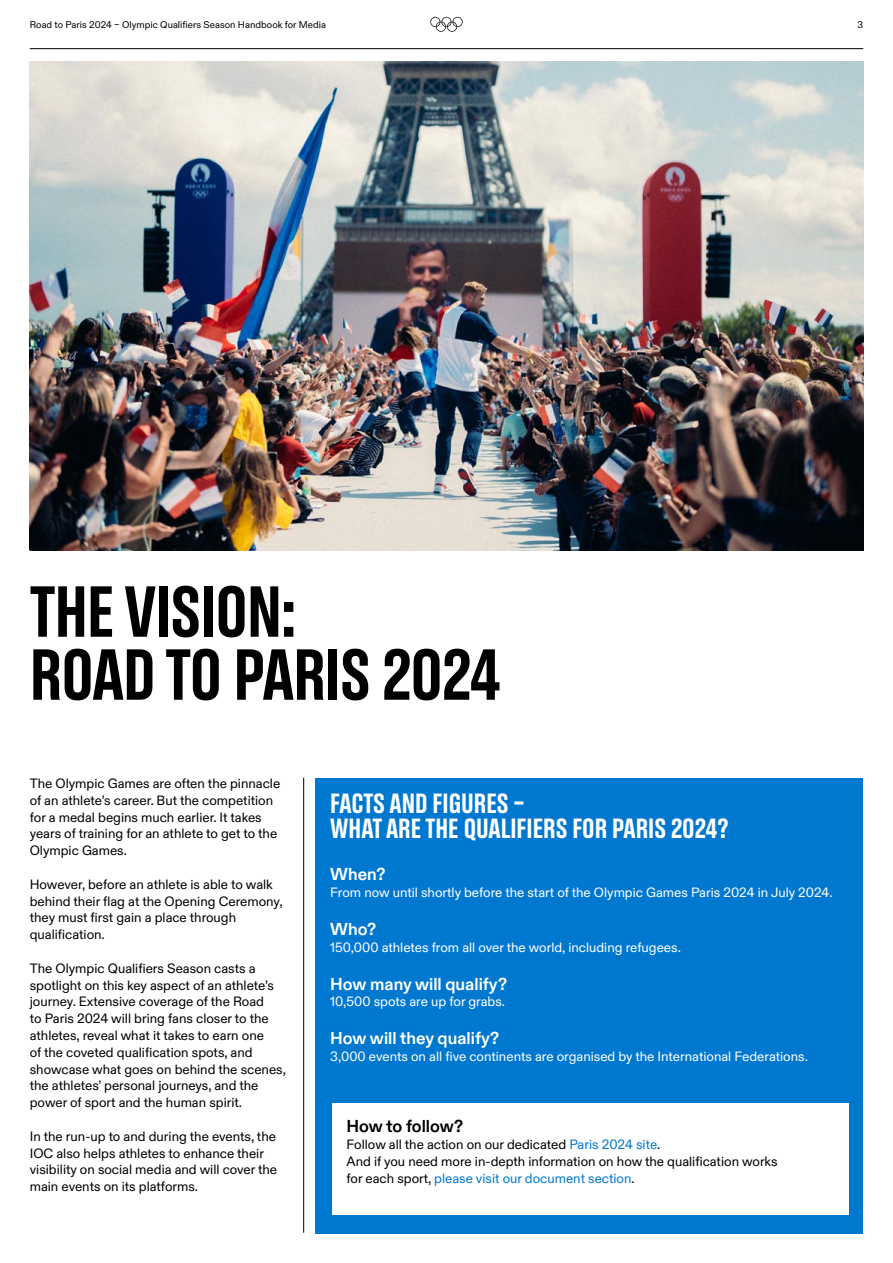
<style>
.page{position:relative;width:893px;height:1263px;background:#fff}
.page>*{position:absolute;margin:0;border:0;box-sizing:border-box;transform-origin:0 0}
.t1{font:72px/63px "Olympic Headline";letter-spacing:-.01em;color:#000}
.t2{font:27.75px "Olympic Headline";color:#fff}
.t3{font:700 17.25px "Olympic Sans";color:#fff}
.t4{font:700 17.25px "Olympic Sans";letter-spacing:-.005em;color:#000}
.t5{font:13.5px/16.8px "Olympic Sans";color:#000}
.t6{font:13.5px "Olympic Sans";color:#fff}
.t7{font:9.75px "Olympic Sans";letter-spacing:.005em;color:#000}
.s1{color:#0078d0}
</style>
<div class="page">
<hr style="left:303px;top:778px;width:1px;height:455px;background:#000">
<div style="left:315px;top:778px;width:548px;height:455px;background:#0078d0"></div>
<img style="left:30px;top:61px;width:833px;height:489px">
<div style="left:332px;top:1103px;width:516px;height:112px;background:#fff"></div>
<hr style="left:30px;top:48px;width:833px;height:1px;background:#000">
<svg style="left:430px;top:17px;width:33px;height:15px"></svg>
<p class="t7" style="left:30px;top:17px;width:298px">Road to Paris 2024 – Olympic Qualifiers Season Handbook for Media</p>
<p class="t7" style="left:857px;top:17px;width:7px">3</p>
<h1 class="t1" style="left:30px;top:579px;width:472px">THE VISION:<br>ROAD TO PARIS 2024</h1>
<p class="t5" style="left:30px;top:774px;width:252px">The Olympic Games are often the pinnacle of an athlete’s career. But the competition for a medal begins much earlier. It takes years of training for an athlete to get to the Olympic Games.</p>
<p class="t5" style="left:30px;top:875px;width:254px">However, before an athlete is able to walk behind their flag at the Opening Ceremony, they must first gain a place through qualification.</p>
<p class="t5" style="left:30px;top:959px;width:258px">The Olympic Qualifiers Season casts a spotlight on this key aspect of an athlete’s journey. Extensive coverage of the Road<br>to Paris 2024 will bring fans closer to the athletes, reveal what it takes to earn one<br>of the coveted qualification spots, and showcase what goes on behind the scenes, the athletes’ personal journeys, and the power of sport and the human spirit.</p>
<p class="t5" style="left:30px;top:1127px;width:249px">In the run-up to and during the events, the IOC also helps athletes to enhance their visibility on social media and will cover the main events on its platforms.</p>
<h2 class="t2" style="left:330px;top:788px;width:14px">FACTS</h2>
<h2 class="t2" style="left:389px;top:788px;width:84px">AND FIGURES</h2>
<h2 class="t2" style="left:513px;top:788px;width:13px">–</h2>
<h2 class="t2" style="left:330px;top:813px;width:146px">WHATARETHEQUAL</h2>
<h2 class="t2" style="left:510px;top:813px;width:220px">IFIERS FOR PARIS 2024?</h2>
<p class="t3" style="left:330px;top:861px;width:57px">When?</p>
<p class="t6" style="left:330px;top:882px;width:504px">From now until shortly before the start of the Olympic Games Paris 2024 in July 2024.</p>
<p class="t3" style="left:330px;top:916px;width:48px">Who?</p>
<p class="t6" style="left:330px;top:937px;width:352px">150,000 athletes from all over the world, including refugees.</p>
<p class="t3" style="left:330px;top:970px;width:178px">How many will qualify?</p>
<p class="t6" style="left:330px;top:991px;width:176px">10,500 spots are up for grabs.</p>
<p class="t3" style="left:330px;top:1025px;width:170px">How will they qualify?</p>
<p class="t6" style="left:330px;top:1046px;width:479px">3,000 events on all five continents are organised by the International Federations.</p>
<p class="t4" style="left:347px;top:1113px;width:118px">How to follow?</p>
<p class="t5" style="left:347px;top:1135px;width:432px">Follow all the action on our dedicated <span class="s1">Paris 2024 site</span>.<br>And if you need more in-depth information on how the qualification works for each sport, <span class="s1">please visit our document section</span>.</p>
</div>
